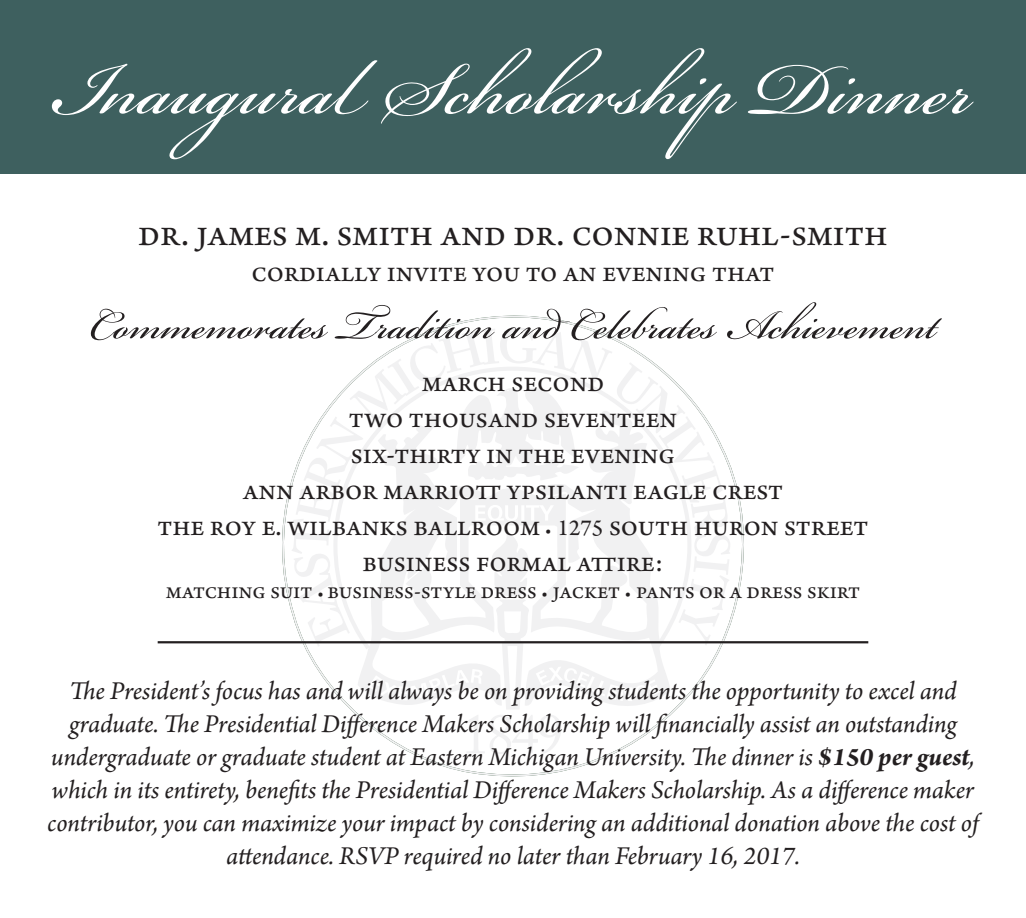
<style>
.page{position:relative;width:1026px;height:918px;background:#fff}
.page>*{position:absolute;margin:0;border:0;box-sizing:border-box;transform-origin:0 0}
.t1{font:114px "Bickham Script Pro";color:#fff}
.t2{font:63px "Bickham Script Pro";color:#231f20}
.t3{font:39px "Arno Pro";color:#231f20}
.t4{font:30px "Arno Pro";color:#231f20}
.t5{font:italic 27px/33px "Arno Pro";letter-spacing:-.005em;color:#231f20;text-align:center}
.t6{font:24px "Arno Pro";color:#231f20}
.s1{font-size:18px}
.s2{font-size:24px}
.s3{font-weight:700}
</style>
<div class="page">
<div style="left:0;top:0;width:1026px;height:174px;background:#3e605f"></div>
<svg style="left:282px;top:316px;width:462px;height:460px"></svg>
<svg style="left:292px;top:327px;width:438px;height:427px"></svg>
<hr style="left:158px;top:641px;width:710px;height:2px;background:#231f20">
<p class="t1" style="left:54px;top:7px;width:923px">Inaugural Scholarship Dinner</p>
<p class="t3" style="left:138px;top:211px;width:751px">dr. james m. smith and dr. connie ruhl-smith</p>
<p class="t4" style="left:251px;top:255px;width:525px">cordially invite you to an evening that</p>
<p class="t2" style="left:89px;top:279px;width:849px">Commemorates Tradition and Celebrates Achievement</p>
<p class="t4" style="left:422px;top:365px;width:184px">march second</p>
<p class="t4" style="left:349px;top:401px;width:330px">two thousand seventeen</p>
<p class="t4" style="left:351px;top:437px;width:326px">six-thirty in the evening</p>
<p class="t4" style="left:243px;top:473px;width:542px">ann arbor marriott ypsilanti eagle crest</p>
<p class="t4" style="left:158px;top:509px;width:712px">the roy e. wilbanks ballroom <span class="s1">•</span> <span class="s2">1275</span> south huron street</p>
<p class="t4" style="left:363px;top:545px;width:302px">business formal attire:</p>
<p class="t6" style="left:166px;top:577px;width:696px">matching suit <span class="s1">•</span> business-style dress <span class="s1">•</span> jacket <span class="s1">•</span> pants or a dress skirt</p>
<p class="t5" style="left:47px;top:676px;width:933px">The President’s focus has and will always be on providing students the opportunity to excel and graduate. The Presidential Difference Makers Scholarship will financially assist an outstanding undergraduate or graduate student at Eastern Michigan University. The dinner is <span class="s3">$150 per guest</span>, which in its entirety, benefits the Presidential Difference Makers Scholarship. As a difference maker contributor, you can maximize your impact by considering an additional donation above the cost of attendance. RSVP required no later than February 16, 2017.</p>
</div>
